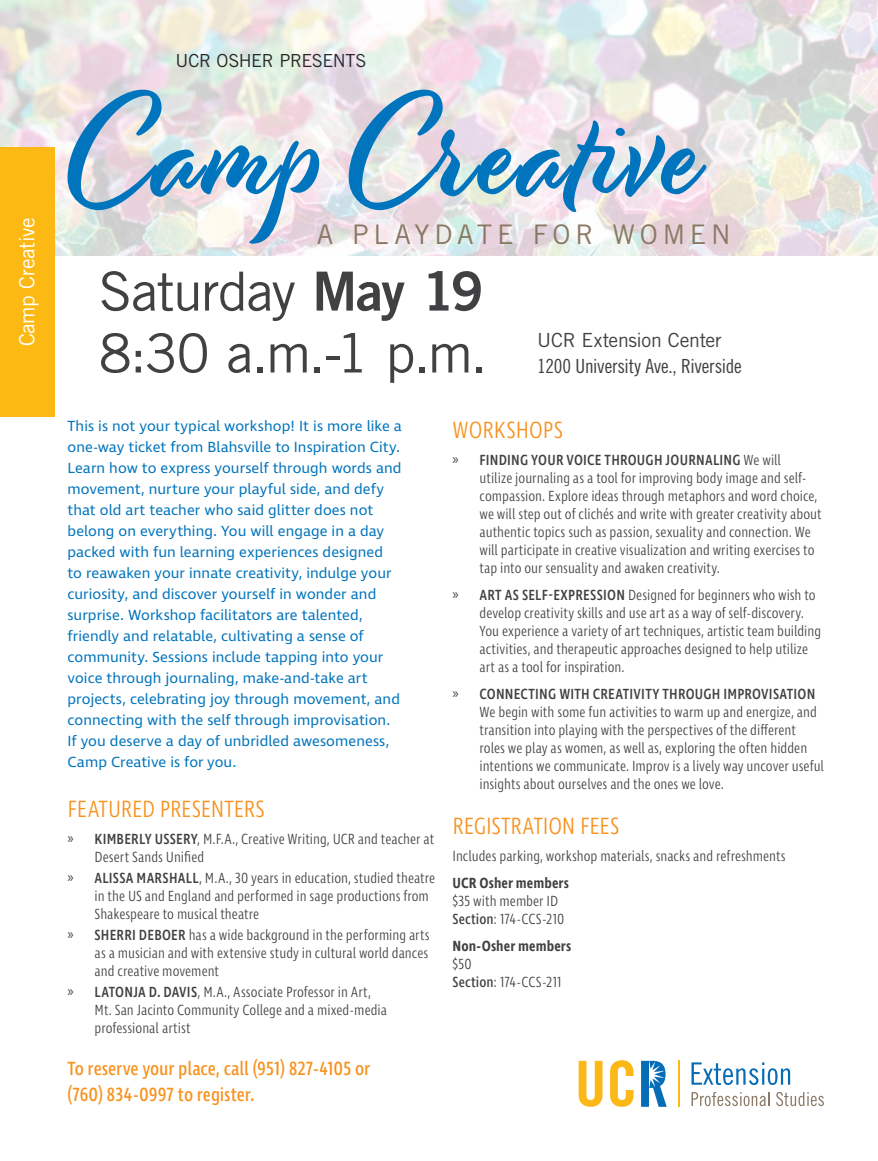
<style>
.page{position:relative;width:878px;height:1161px;background:#fff}
.page>*{position:absolute;margin:0;border:0;box-sizing:border-box;transform-origin:0 0}
.t1{font:135px "Modish";letter-spacing:.025em;color:#0074bc}
.t2{font:54px/61.9px "Trade Gothic LT Std";letter-spacing:-.025em;color:#414042}
.t3{font:27px "Trade Gothic LT Std";letter-spacing:.175em;color:#8a7864}
.t4{font:300 24px "Ingra Cd";letter-spacing:-.005em;color:#f7921e}
.t5{font:21px "Trade Gothic LT Std";letter-spacing:-.015em;color:#fff}
.t6{font:19.5px/25.5px "Ingra Cd";letter-spacing:-.005em;color:#f7921e}
.t7{font:19.5px "Trade Gothic LT Std Cn 18";letter-spacing:-.01em;color:#414042}
.t8{font:19.5px "Trade Gothic LT Std";letter-spacing:-.02em;color:#414042}
.t9{font:18px "Trade Gothic LT Std";letter-spacing:-.025em;color:#292829}
.t10{font:300 15px/18px "Ingra Cd";color:#414042}
.t11{font:15px/21px "Ingra";letter-spacing:.005em;color:#0074bc}
.t12{font:600 15px "Ingra Cd";letter-spacing:.005em;color:#414042}
.s1{font-family:"Trade Gothic LT Std Bd 2"}
.s2{font-family:"Myriad Pro";font-weight:400}
.s3{font-weight:500}
.s4{font-weight:400}
</style>
<div class="page">
<img style="left:0;top:0;width:878px;height:255px">
<div style="left:0;top:147px;width:54px;height:270px;background:#fdb913"></div>
<svg style="left:691px;top:1062px;width:99px;height:23px"></svg>
<svg style="left:691px;top:1092px;width:78px;height:14px"></svg>
<svg style="left:776px;top:1092px;width:47px;height:14px"></svg>
<hr style="left:677px;top:1061px;width:2px;height:46px;background:#fcb816">
<svg style="left:578px;top:1061px;width:24px;height:46px"></svg>
<svg style="left:610px;top:1060px;width:23px;height:47px"></svg>
<svg style="left:641px;top:1061px;width:25px;height:46px"></svg>
<h3 class="t5" style="left:14px;top:346px;width:130px;rotate:-90deg">Camp Creative</h3>
<p class="t9" style="left:176px;top:50px;width:192px">UCR OSHER PRESENTS</p>
<h1 class="t1" style="left:68px;top:66px;width:636px">Camp Creative</h1>
<h3 class="t3" style="left:316px;top:218px;width:415px">A PLAYDATE FOR WOMEN</h3>
<h2 class="t2" style="left:99px;top:260px;width:390px">Saturday <span class="s1">May 19<br></span>8:30 a.m.-1 p.m.</h2>
<h3 class="t8" style="left:537px;top:328px;width:186px">UCR Extension Center</h3>
<h3 class="t7" style="left:537px;top:354px;width:206px">1200 University Ave., Riverside</h3>
<p class="t11" style="left:68px;top:417px;width:336px">This is not your typical workshop! It is more like a one-way ticket from Blahsville to Inspiration City.<br>Learn how to express yourself through words and movement, nurture your playful side, and defy that old art teacher who said glitter does not belong on everything. You will engage in a day packed with fun learning experiences designed<br>to reawaken your innate creativity, indulge your curiosity, and discover yourself in wonder and surprise. Workshop facilitators are talented, friendly and relatable, cultivating a sense of community. Sessions include tapping into your voice through journaling, make-and-take art projects, celebrating joy through movement, and connecting with the self through improvisation.<br>If you deserve a day of unbridled awesomeness, Camp Creative is for you.</p>
<h3 class="t4" style="left:68px;top:794px;width:199px">FEATURED PRESENTERS</h3>
<p class="t10" style="left:94px;top:831px;width:341px;text-indent:-27px"><span class="s2">»</span> <span class="s3">KIMBERLY USSERY</span>, M.F.A., Creative Writing, UCR and teacher at<br>Desert Sands Unified</p>
<p class="t10" style="left:94px;top:870px;width:342px;text-indent:-27px"><span class="s2">»</span> <span class="s3">ALISSA MARSHALL</span>, M.A., 30 years in education, studied theatre in the US and England and performed in sage productions from<br>Shakespeare to musical theatre</p>
<p class="t10" style="left:94px;top:927px;width:337px;text-align:justify;text-indent:-27px"><span class="s2">»</span> <span class="s3">SHERRI DEBOER</span> has a wide background in the performing arts as a musician and with extensive study in cultural world dances and creative movement</p>
<p class="t10" style="left:94px;top:984px;width:294px;text-indent:-27px"><span class="s2">»</span> <span class="s3">LATONJA D. DAVIS</span>, M.A., Associate Professor in Art,<br>Mt. San Jacinto Community College and a mixed-media professional artist</p>
<h3 class="t6" style="left:68px;top:1057px;width:304px">To reserve your place, call (951) 827-4105 or (760) 834-0997 to register.</h3>
<h3 class="t4" style="left:452px;top:415px;width:112px">WORKSHOPS</h3>
<p class="t10" style="left:479px;top:452px;width:344px;text-indent:-27px"><span class="s2">»</span> <span class="s3">FINDING YOUR VOICE THROUGH JOURNALING</span> We will<br>utilize journaling as a tool for improving body image and self&shy;compassion. Explore ideas through metaphors and word choice, we will step out of clichés and write with greater creativity about authentic topics such as passion, sexuality and connection. We will participate in creative visualization and writing exercises to tap into our sensuality and awaken creativity.</p>
<p class="t10" style="left:479px;top:587px;width:343px;text-indent:-27px"><span class="s2">»</span> <span class="s3">ART AS SELF-EXPRESSION</span> Designed for beginners who wish to develop creativity skills and use art as a way of self-discovery.<br>You experience a variety of art techniques, artistic team building activities, and therapeutic approaches designed to help utilize art as a tool for inspiration.</p>
<p class="t10" style="left:479px;top:686px;width:346px;text-indent:-27px"><span class="s2">»</span> <span class="s3">CONNECTING WITH CREATIVITY THROUGH IMPROVISATION </span>We begin with some fun activities to warm up and energize, and transition into playing with the perspectives of the different roles we play as women, as well as, exploring the often hidden intentions we communicate. Improv is a lively way uncover useful insights about ourselves and the ones we love.</p>
<h3 class="t4" style="left:452px;top:811px;width:168px">REGISTRATION FEES</h3>
<p class="t10" style="left:452px;top:847px;width:335px">Includes parking, workshop materials, snacks and refreshments</p>
<p class="t12" style="left:452px;top:873px;width:118px">UCR Osher members</p>
<p class="t10" style="left:452px;top:892px;width:113px">$35 with member ID<br><span class="s4">Section</span>: 174-CCS-210</p>
<p class="t12" style="left:452px;top:936px;width:120px">Non-Osher members</p>
<p class="t10" style="left:452px;top:955px;width:111px">$50<br><span class="s4">Section</span>: 174-CCS-211</p>
</div>
